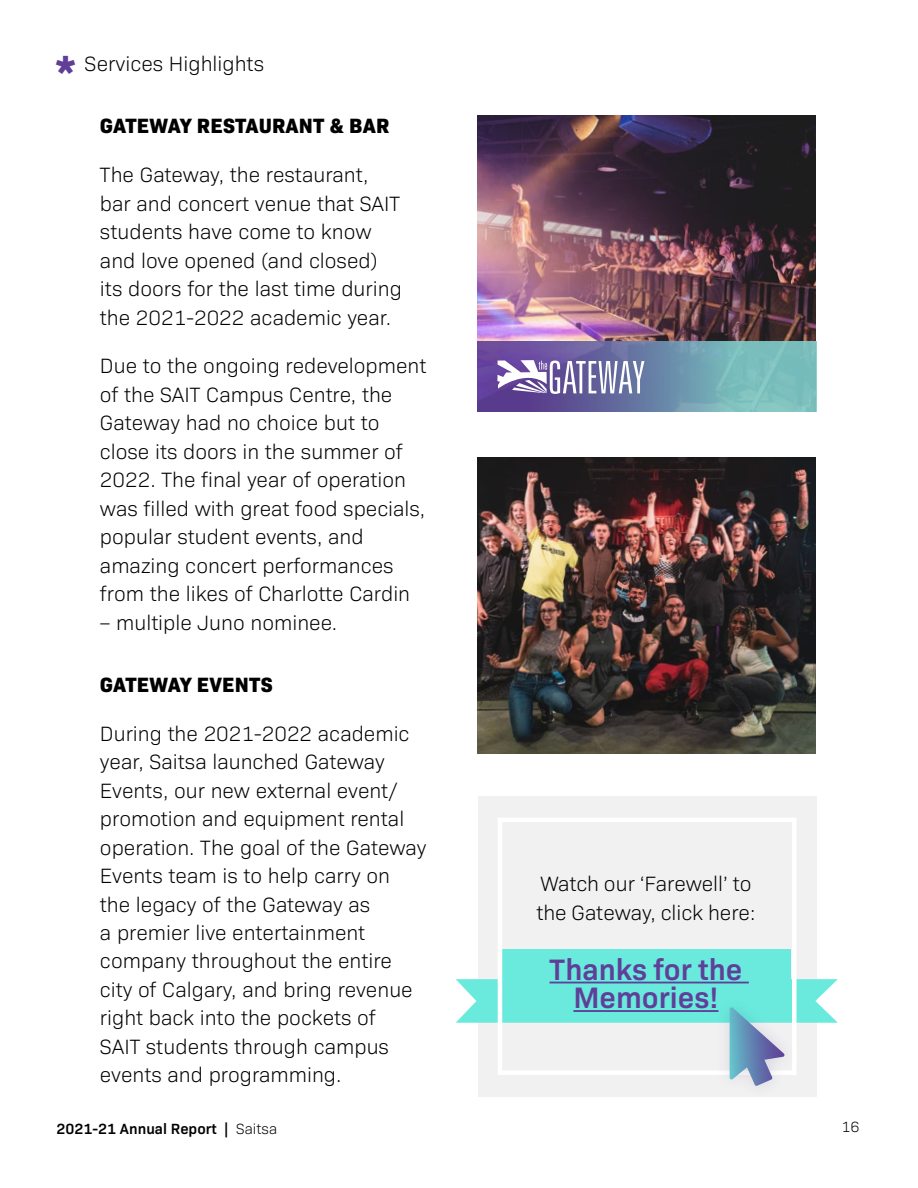
<style>
.page{position:relative;width:918px;height:1188px;background:#fff}
.page>*{position:absolute;margin:0;border:0;box-sizing:border-box;transform-origin:0 0}
.t1{font:600 30px/28.5px "Bio Sans";color:#603f99;text-align:center}
.t2{font:300 21px/28.5px "Bio Sans";color:#000}
.t3{font:800 21px "Bio Sans";letter-spacing:.01em;color:#000}
.t4{font:600 15px "Bio Sans";color:#000}
.t5{font:300 15px "Bio Sans";color:#000}
.s1{font-weight:300}
</style>
<div class="page">
<img style="left:478px;top:457px;width:338px;height:296px">
<img style="left:478px;top:115px;width:338px;height:227px">
<div style="left:478px;top:796px;width:338px;height:300px;background:#f1f1f2"></div>
<div style="left:499px;top:949px;width:292px;height:36px;background:#69eadd"></div>
<svg style="left:456px;top:979px;width:382px;height:44px;background:#74e9de"></svg>
<hr style="left:550px;top:982px;width:199px;height:1px;background:#603f99">
<hr style="left:573px;top:1010px;width:145px;height:2px;background:#603f99">
<div style="left:498px;top:818px;width:299px;height:257px;border:4px solid #fff"></div>
<div style="left:715px;top:994px;width:83px;height:105px;background:#412b66;opacity:.15"></div>
<img style="left:730px;top:1007px;width:54px;height:79px">
<svg style="left:478px;top:342px;width:338px;height:69px;background:#6f8dac"></svg>
<svg style="left:497px;top:360px;width:147px;height:34px"></svg>
<p class="t2" style="left:85px;top:48px;width:181px">Services Highlights</p>
<p class="t3" style="left:100px;top:110px;width:291px">GATEWAY RESTAURANT &amp; BAR</p>
<p class="t2" style="left:100px;top:159px;width:303px">The Gateway, the restaurant, bar and concert venue that SAIT students have come to know and love opened (and closed) its doors for the last time during the 2021-2022 academic year.</p>
<p class="t2" style="left:100px;top:350px;width:328px">Due to the ongoing redevelopment of the SAIT Campus Centre, the<br>Gateway had no choice but to close its doors in the summer of<br>2022. The final year of operation was filled with great food specials, popular student events, and amazing concert performances from the likes of Charlotte Cardin</p>
<p class="t2" style="left:100px;top:607px;width:239px">– multiple Juno nominee.</p>
<p class="t3" style="left:100px;top:668px;width:174px">GATEWAY EVENTS</p>
<p class="t2" style="left:100px;top:717px;width:328px">During the 2021-2022 academic year, Saitsa launched Gateway<br>Events, our new external event/ promotion and equipment rental operation. The goal of the Gateway<br>Events team is to help carry on<br>the legacy of the Gateway as<br>a premier live entertainment company throughout the entire city of Calgary, and bring revenue right back into the pockets of<br>SAIT students through campus events and programming.</p>
<p class="t2" style="left:536px;top:868px;width:221px">Watch our ‘Farewell’ to the Gateway, click here:</p>
<h1 class="t1" style="left:550px;top:952px;width:194px">Thanks for the<br>Memories!</h1>
<p class="t4" style="left:57px;top:1117px;width:222px">2021-21 Annual Report | <span class="s1">Saitsa</span></p>
<p class="t5" style="left:842px;top:1116px;width:20px">16</p>
</div>
